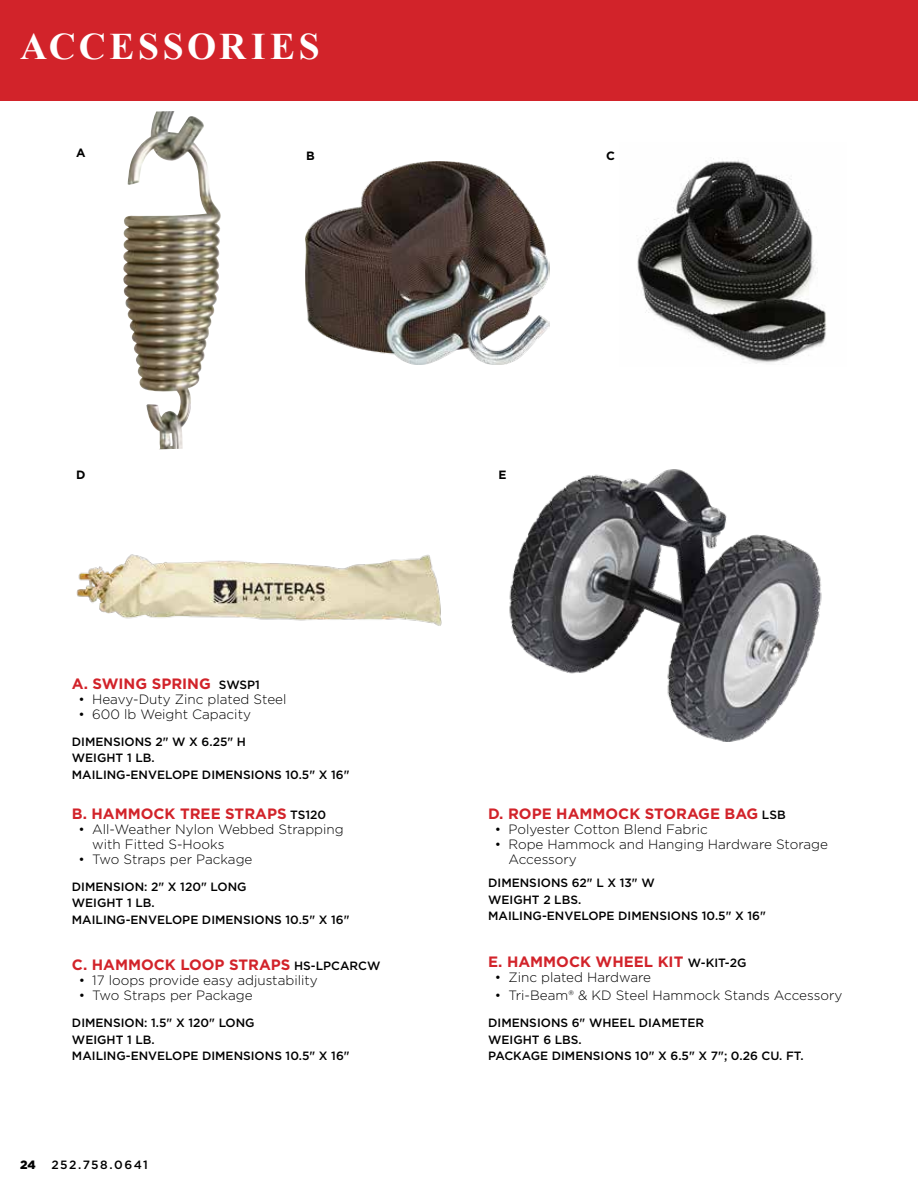
<style>
.page{position:relative;width:918px;height:1188px;background:#fff}
.page>*{position:absolute;margin:0;border:0;box-sizing:border-box;transform-origin:0 0}
.t1{font:700 37.5px "Times New Roman";letter-spacing:.095em;color:#fff}
.t2{font:700 15px "Gotham";color:#d2232a}
.t3{font:300 13.5px/15px "Gotham";color:#000}
.t4{font:500 12px/16.5px "Gotham";color:#000}
.t5{font:500 12px "Gotham";letter-spacing:.125em;color:#000}
.t6{font:700 12px "Gotham";color:#000}
.t7{font:900 12px "Gotham";color:#000}
.s1{font-weight:500;font-size:12px;color:#000}
</style>
<div class="page">
<img style="left:509px;top:469px;width:313px;height:272px">
<img style="left:123px;top:111px;width:98px;height:338px">
<img style="left:306px;top:161px;width:243px;height:204px">
<img style="left:637px;top:158px;width:190px;height:206px">
<img style="left:76px;top:554px;width:366px;height:72px">
<div style="left:0;top:0;width:918px;height:101px;background:#d2232a"></div>
<h1 class="t1" style="left:20px;top:20px;width:301px">ACCESSORIES</h1>
<h1 class="t1" style="left:20px;top:26px;width:301px">ACCESSORIES</h1>
<p class="t6" style="left:76px;top:144px;width:11px">A</p>
<p class="t6" style="left:306px;top:147px;width:10px">B</p>
<p class="t6" style="left:606px;top:147px;width:10px">C</p>
<p class="t6" style="left:76px;top:467px;width:11px">D</p>
<p class="t2" style="left:72px;top:674px;width:190px">A. SWING SPRING <span class="s1">SWSP1</span></p>
<p class="t3" style="left:79px;top:692px;width:209px">• Heavy-Duty Zinc plated Steel</p>
<p class="t3" style="left:79px;top:707px;width:174px">• 600 lb Weight Capacity</p>
<p class="t4" style="left:72px;top:733px;width:279px">DIMENSIONS 2" W X 6.25" H<br>WEIGHT 1 LB.<br>MAILING-ENVELOPE DIMENSIONS 10.5" X 16"</p>
<p class="t2" style="left:72px;top:804px;width:256px">B. HAMMOCK TREE STRAPS <span class="s1">TS120</span></p>
<p class="t3" style="left:92px;top:821px;width:253px;text-indent:-14px">• All-Weather Nylon Webbed Strapping with Fitted S-Hooks</p>
<p class="t3" style="left:79px;top:851px;width:175px">• Two Straps per Package</p>
<p class="t4" style="left:72px;top:878px;width:279px">DIMENSION: 2" X 120" LONG<br>WEIGHT 1 LB.<br>MAILING-ENVELOPE DIMENSIONS 10.5" X 16"</p>
<p class="t2" style="left:72px;top:955px;width:310px">C. HAMMOCK LOOP STRAPS <span class="s1">HS-LPCARCW</span></p>
<p class="t3" style="left:79px;top:973px;width:241px">• 17 loops provide easy adjustability</p>
<p class="t3" style="left:79px;top:988px;width:175px">• Two Straps per Package</p>
<p class="t4" style="left:72px;top:1015px;width:279px">DIMENSION: 1.5" X 120" LONG<br>WEIGHT 1 LB.<br>MAILING-ENVELOPE DIMENSIONS 10.5" X 16"</p>
<p class="t7" style="left:20px;top:1157px;width:17px">24</p>
<p class="t5" style="left:51px;top:1157px;width:98px">252.758.0641</p>
<p class="t6" style="left:498px;top:467px;width:10px">E</p>
<p class="t2" style="left:488px;top:804px;width:299px">D. ROPE HAMMOCK STORAGE BAG <span class="s1">LSB</span></p>
<p class="t3" style="left:495px;top:821px;width:214px">• Polyester Cotton Blend Fabric</p>
<p class="t3" style="left:508px;top:836px;width:321px;text-indent:-14px">• Rope Hammock and Hanging Hardware Storage<br>Accessory</p>
<p class="t4" style="left:488px;top:874px;width:279px">DIMENSIONS 62" L X 13" W<br>WEIGHT 2 LBS.<br>MAILING-ENVELOPE DIMENSIONS 10.5" X 16"</p>
<p class="t2" style="left:488px;top:952px;width:260px">E. HAMMOCK WHEEL KIT <span class="s1">W-KIT-2G</span></p>
<p class="t3" style="left:495px;top:969px;width:158px">• Zinc plated Hardware</p>
<p class="t3" style="left:495px;top:988px;width:349px">• Tri-Beam® &amp; KD Steel Hammock Stands Accessory</p>
<p class="t4" style="left:488px;top:1015px;width:317px">DIMENSIONS 6" WHEEL DIAMETER<br>WEIGHT 6 LBS.<br>PACKAGE DIMENSIONS 10" X 6.5" X 7"; 0.26 CU. FT.</p>
</div>
